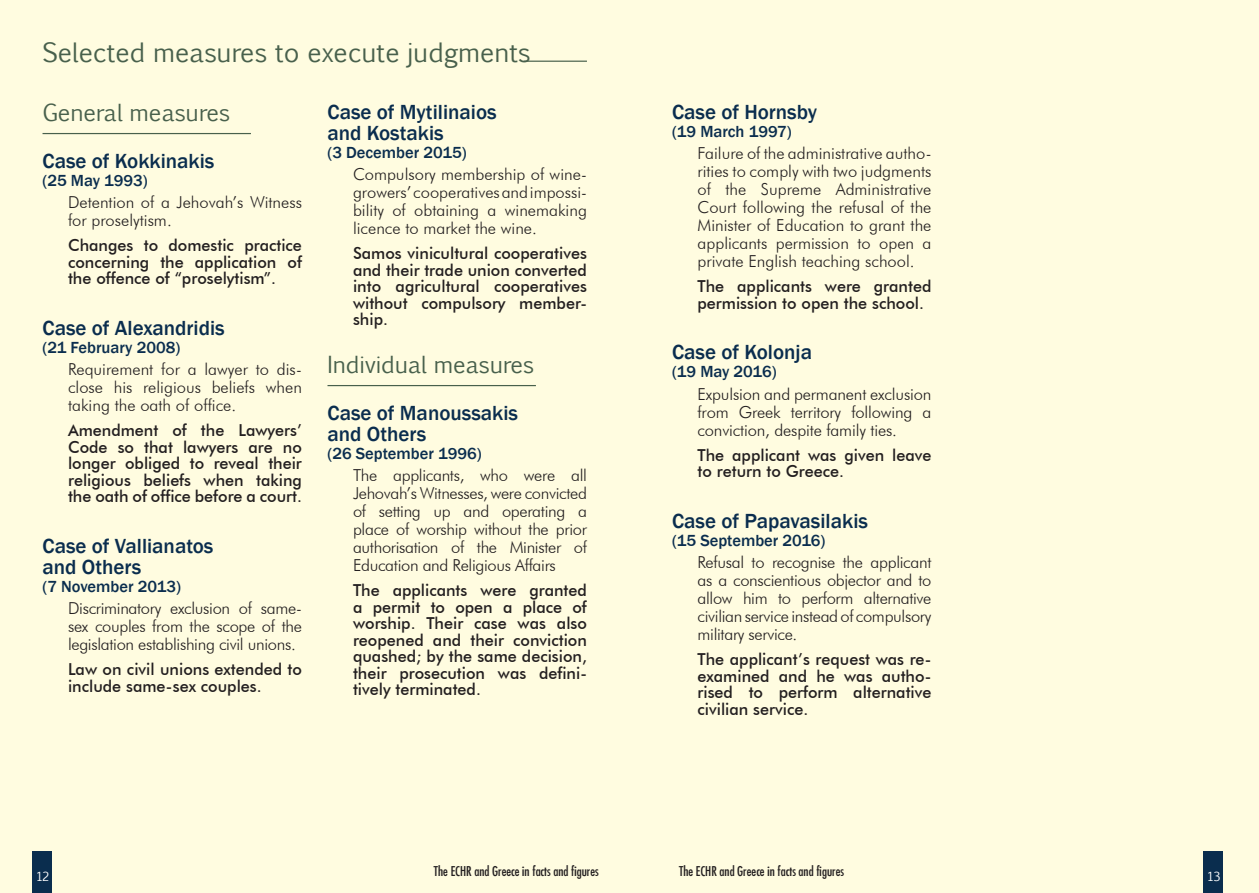
<style>
.page{position:relative;width:1259px;height:893px;background:#fffce0}
.page>*{position:absolute;margin:0;border:0;box-sizing:border-box;transform-origin:0 0}
.Titre_0{font:25.5px "Euphemia CAS";color:#48604c}
.Titre_1{font:22.5px "Euphemia CAS";color:#48604c}
.Titre_2{font:500 21px/21px "Franklin Gothic";color:#0a2d4e}
.Texte{font:300 16.5px/18px "Futura BT";letter-spacing:-.01em;color:#231f20;text-align:justify}
.Texte_gras{font:500 16.5px/16.5px "Futura BT";color:#231f20;text-align:justify}
.Date{font:500 16.5px "Franklin Gothic";color:#0a2d4e}
.t1{font:condensed 13.2px "Futura";color:#231f20}
.t2{font:12px "Euphemia CAS";color:#fff}
</style>
<div class="page">
<div style="left:1203px;top:852px;width:19px;height:41px;background:#0a2d4e"></div>
<div style="left:32px;top:852px;width:19px;height:41px;background:#0a2d4e"></div>
<hr style="left:43px;top:133px;width:208px;height:1px;background:#48604c">
<hr style="left:327px;top:385px;width:209px;height:1px;background:#48604c">
<hr style="left:524px;top:61px;width:63px;height:1px;background:#48604c">
<p class="Titre_0" style="left:43px;top:34px;width:490px">Selected measures to execute judgments</p>
<p class="Titre_1" style="left:43px;top:97px;width:189px">General measures</p>
<p class="Titre_2" style="left:43px;top:151px;width:173px">Case of Kokkinakis</p>
<p class="Date" style="left:43px;top:170px;width:107px">(25 May 1993)</p>
<p class="Texte" style="left:68px;top:193px;width:235px">Detention of a Jehovah’s Witness for proselytism.</p>
<p class="Texte_gras" style="left:68px;top:237px;width:235px">Changes to domestic practice concerning the application of the offence of “proselytism”.</p>
<p class="Titre_2" style="left:43px;top:318px;width:184px">Case of Alexandridis</p>
<p class="Date" style="left:43px;top:337px;width:139px">(21 February 2008)</p>
<p class="Texte" style="left:68px;top:360px;width:235px">Requirement for a lawyer to dis&shy;close his religious beliefs when taking the oath of office.</p>
<p class="Texte_gras" style="left:68px;top:422px;width:235px">Amendment of the Lawyers’ Code so that lawyers are no longer obliged to reveal their religious beliefs when taking the oath of office before a court.</p>
<p class="Titre_2" style="left:43px;top:536px;width:172px">Case of Vallianatos and Others</p>
<p class="Date" style="left:43px;top:576px;width:140px">(7 November 2013)</p>
<p class="Texte" style="left:68px;top:599px;width:235px">Discriminatory exclusion of same&shy;sex couples from the scope of the legislation establishing civil unions.</p>
<p class="Texte_gras" style="left:68px;top:661px;width:235px">Law on civil unions extended to include same-sex couples.</p>
<p class="Titre_2" style="left:327px;top:102px;width:171px">Case of Mytilinaios and Kostakis</p>
<p class="Date" style="left:327px;top:142px;width:141px">(3 December 2015)</p>
<p class="Texte" style="left:353px;top:165px;width:235px">Compulsory membership of wine&shy;growers’ cooperatives and impossi&shy;bility of obtaining a winemaking licence to market the wine.</p>
<p class="Texte_gras" style="left:353px;top:245px;width:235px">Samos vinicultural cooperatives and their trade union converted into agricultural cooperatives without compulsory member&shy;ship.</p>
<p class="Titre_1" style="left:327px;top:349px;width:208px">Individual measures</p>
<p class="Titre_2" style="left:327px;top:403px;width:192px">Case of Manoussakis and Others</p>
<p class="Date" style="left:327px;top:443px;width:156px">(26 September 1996)</p>
<p class="Texte" style="left:353px;top:466px;width:235px">The applicants, who were all Jehovah’s Witnesses, were convicted of setting up and operating a place of worship without the prior authorisation of the Minister of Education and Religious Affairs</p>
<p class="Texte_gras" style="left:353px;top:582px;width:235px">The applicants were granted a permit to open a place of worship. Their case was also reopened and their conviction quashed; by the same decision, their prosecution was defini&shy;tively terminated.</p>
<p class="Titre_2" style="left:672px;top:102px;width:147px">Case of Hornsby</p>
<p class="Date" style="left:672px;top:121px;width:121px">(19 March 1997)</p>
<p class="Texte" style="left:697px;top:144px;width:235px">Failure of the administrative autho&shy;rities to comply with two judgments of the Supreme Administrative Court following the refusal of the Minister of Education to grant the applicants permission to open a private English teaching school.</p>
<p class="Texte_gras" style="left:697px;top:278px;width:235px">The applicants were granted permission to open the school.</p>
<p class="Titre_2" style="left:672px;top:342px;width:141px">Case of Kolonja</p>
<p class="Date" style="left:672px;top:362px;width:106px">(19 May 2016)</p>
<p class="Texte" style="left:697px;top:385px;width:235px">Expulsion and permanent exclusion from Greek territory following a conviction, despite family ties.</p>
<p class="Texte_gras" style="left:697px;top:446px;width:235px">The applicant was given leave to return to Greece.</p>
<p class="Titre_2" style="left:672px;top:511px;width:197px">Case of Papavasilakis</p>
<p class="Date" style="left:672px;top:530px;width:155px">(15 September 2016)</p>
<p class="Texte" style="left:697px;top:553px;width:235px">Refusal to recognise the applicant as a conscientious objector and to allow him to perform alternative civilian service instead of compulsory military service.</p>
<p class="Texte_gras" style="left:697px;top:651px;width:235px">The applicant’s request was re&shy;examined and he was autho&shy;rised to perform alternative civilian service.</p>
<p class="t1" style="left:434px;top:863px;width:166px">The ECHR and Greece in facts and figures</p>
<p class="t1" style="left:679px;top:863px;width:166px">The ECHR and Greece in facts and figures</p>
<p class="t2" style="left:36px;top:868px;width:15px">12</p>
<p class="t2" style="left:1207px;top:868px;width:15px">13</p>
</div>
